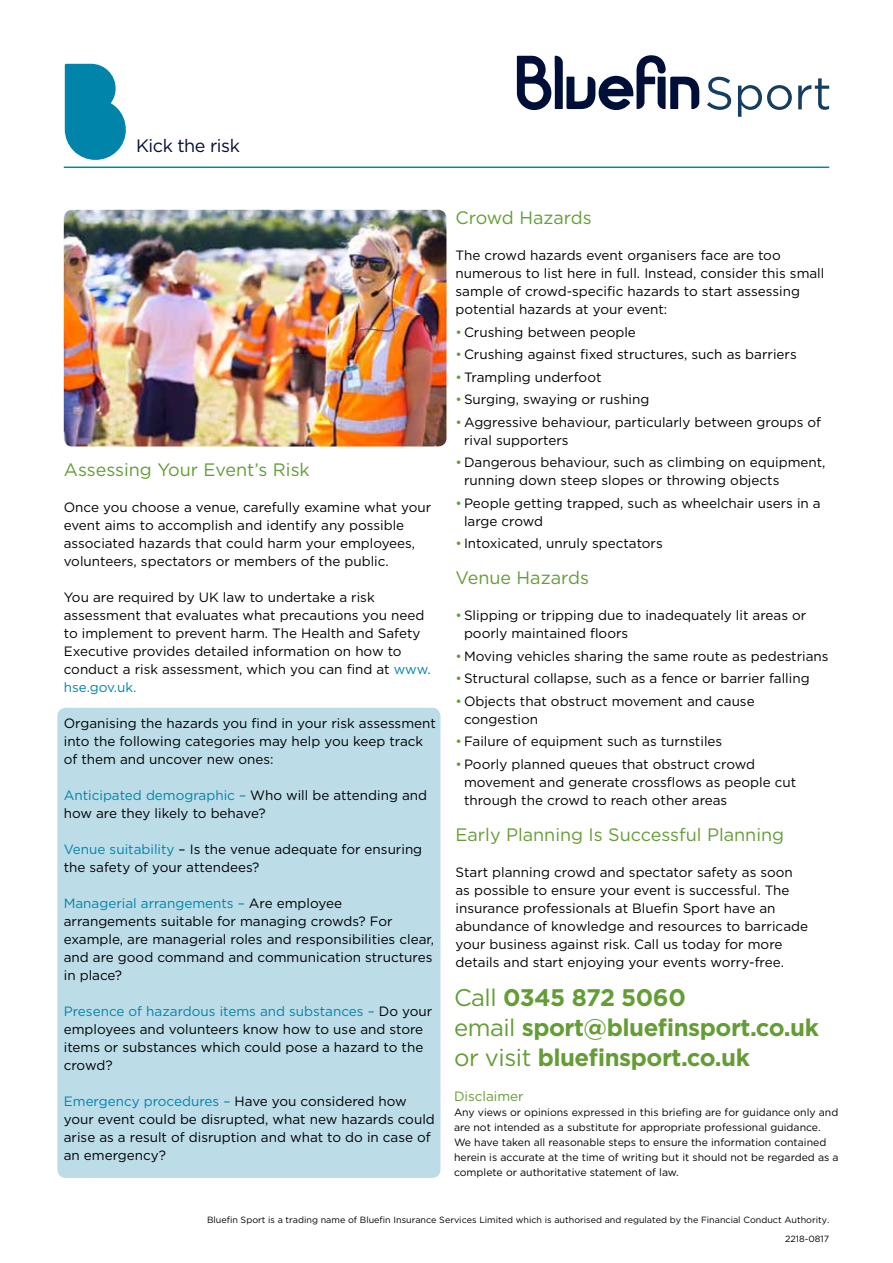
<style>
.page{position:relative;width:893px;height:1263px;background:#fff}
.page>*{position:absolute;margin:0;border:0;box-sizing:border-box;transform-origin:0 0}
.t1{font:700 24px/30px "Gotham";letter-spacing:-.02em;color:#649d35}
.t2{font:18px "Gotham";color:#649d35}
.t3{font:18px "Gotham";letter-spacing:-.025em;color:#000f38}
.t4{font:13.5px/18px "Gotham";color:#000}
.t5{font:13.5px "Gotham";color:#649d35}
.t6{font:10.5px/15px "Gotham";color:#000}
.t7{font:9px/19.5px "Gotham";color:#000;text-align:right}
.s1{color:#0084a9}
.s2{color:#649d35}
.s3{font-weight:400}
</style>
<div class="page">
<div style="left:57px;top:708px;width:383px;height:470px;background:#bcdce8;border-radius:9px"></div>
<hr style="left:64px;top:167px;width:765px;height:1px;background:#0084a9">
<svg style="left:517px;top:55px;width:182px;height:55px"></svg>
<svg style="left:707px;top:77px;width:24px;height:33px"></svg>
<svg style="left:738px;top:85px;width:54px;height:32px"></svg>
<svg style="left:798px;top:78px;width:31px;height:32px"></svg>
<svg style="left:65px;top:64px;width:61px;height:96px"></svg>
<img style="left:64px;top:210px;width:382px;height:236px">
<h2 class="t3" style="left:136px;top:134px;width:105px">Kick the risk</h2>
<h2 class="t2" style="left:64px;top:458px;width:248px">Assessing Your Event’s Risk</h2>
<p class="t4" style="left:64px;top:498px;width:369px">Once you choose a venue, carefully examine what your event aims to accomplish and identify any possible associated hazards that could harm your employees, volunteers, spectators or members of the public.</p>
<p class="t4" style="left:64px;top:588px;width:368px">You are required by UK law to undertake a risk assessment that evaluates what precautions you need to implement to prevent harm. The Health and Safety Executive provides detailed information on how to conduct a risk assessment, which you can find at <span class="s1">www. hse.gov.uk.</span></p>
<p class="t4" style="left:64px;top:714px;width:374px">Organising the hazards you find in your risk assessment into the following categories may help you keep track of them and uncover new ones:</p>
<p class="t4" style="left:64px;top:786px;width:365px"><span class="s1">Anticipated demographic –</span> Who will be attending and how are they likely to behave?</p>
<p class="t4" style="left:64px;top:840px;width:360px"><span class="s1">Venue suitability</span> – Is the venue adequate for ensuring the safety of your attendees?</p>
<p class="t4" style="left:64px;top:894px;width:372px"><span class="s1">Managerial arrangements –</span> Are employee arrangements suitable for managing crowds? For example, are managerial roles and responsibilities clear, and are good command and communication structures in place?</p>
<p class="t4" style="left:64px;top:1002px;width:370px"><span class="s1">Presence of hazardous items and substances –</span> Do your employees and volunteers know how to use and store items or substances which could pose a hazard to the crowd?</p>
<p class="t4" style="left:64px;top:1092px;width:373px"><span class="s1">Emergency procedures –</span> Have you considered how your event could be disrupted, what new hazards could arise as a result of disruption and what to do in case of an emergency?</p>
<h2 class="t2" style="left:455px;top:206px;width:138px">Crowd Hazards</h2>
<p class="t4" style="left:455px;top:246px;width:370px">The crowd hazards event organisers face are too numerous to list here in full. Instead, consider this small sample of crowd-specific hazards to start assessing potential hazards at your event:</p>
<p class="t4" style="left:455px;top:323px;width:182px"><span class="s2">•</span> Crushing between people</p>
<p class="t4" style="left:455px;top:345px;width:343px"><span class="s2">•</span> Crushing against fixed structures, such as barriers</p>
<p class="t4" style="left:455px;top:368px;width:148px"><span class="s2">•</span>Trampling underfoot</p>
<p class="t4" style="left:455px;top:390px;width:195px"><span class="s2">•</span>Surging, swaying or rushing</p>
<p class="t4" style="left:464px;top:413px;width:359px;text-indent:-9px"><span class="s2">•</span>Aggressive behaviour, particularly between groups of rival supporters</p>
<p class="t4" style="left:464px;top:453px;width:363px;text-indent:-9px"><span class="s2">•</span>Dangerous behaviour, such as climbing on equipment, running down steep slopes or throwing objects</p>
<p class="t4" style="left:464px;top:494px;width:358px;text-indent:-9px"><span class="s2">•</span>People getting trapped, such as wheelchair users in a large crowd</p>
<p class="t4" style="left:455px;top:534px;width:209px"><span class="s2">•</span> Intoxicated, unruly spectators</p>
<h2 class="t2" style="left:455px;top:566px;width:135px">Venue Hazards</h2>
<p class="t4" style="left:464px;top:606px;width:344px;text-indent:-9px"><span class="s2">•</span>Slipping or tripping due to inadequately lit areas or poorly maintained floors</p>
<p class="t4" style="left:455px;top:647px;width:375px"><span class="s2">•</span> Moving vehicles sharing the same route as pedestrians</p>
<p class="t4" style="left:455px;top:669px;width:356px"><span class="s2">•</span>Structural collapse, such as a fence or barrier falling</p>
<p class="t4" style="left:464px;top:692px;width:292px;text-indent:-9px"><span class="s2">•</span> Objects that obstruct movement and cause congestion</p>
<p class="t4" style="left:455px;top:732px;width:268px"><span class="s2">•</span>Failure of equipment such as turnstiles</p>
<p class="t4" style="left:464px;top:755px;width:334px;text-indent:-9px"><span class="s2">•</span>Poorly planned queues that obstruct crowd movement and generate crossflows as people cut through the crowd to reach other areas</p>
<h2 class="t2" style="left:455px;top:823px;width:330px">Early Planning Is Successful Planning</h2>
<p class="t4" style="left:455px;top:863px;width:354px">Start planning crowd and spectator safety as soon as possible to ensure your event is successful. The insurance professionals at Bluefin Sport have an abundance of knowledge and resources to barricade your business against risk. Call us today for more details and start enjoying your events worry-free.</p>
<h1 class="t1" style="left:454px;top:983px;width:366px"><span class="s3">Call</span> 0345 872 5060<br><span class="s3">email</span> sport@bluefinsport.co.uk <span class="s3">or visit</span> bluefinsport.co.uk</h1>
<p class="t5" style="left:454px;top:1088px;width:71px">Disclaimer</p>
<p class="t6" style="left:454px;top:1105px;width:386px">Any views or opinions expressed in this briefing are for guidance only and are not intended as a substitute for appropriate professional guidance.<br>We have taken all reasonable steps to ensure the information contained herein is accurate at the time of writing but it should not be regarded as a complete or authoritative statement of law.</p>
<p class="t7" style="left:207px;top:1210px;width:624px">Bluefin Sport is a trading name of Bluefin Insurance Services Limited which is authorised and regulated by the Financial Conduct Authority.<br>2218-0817</p>
</div>
